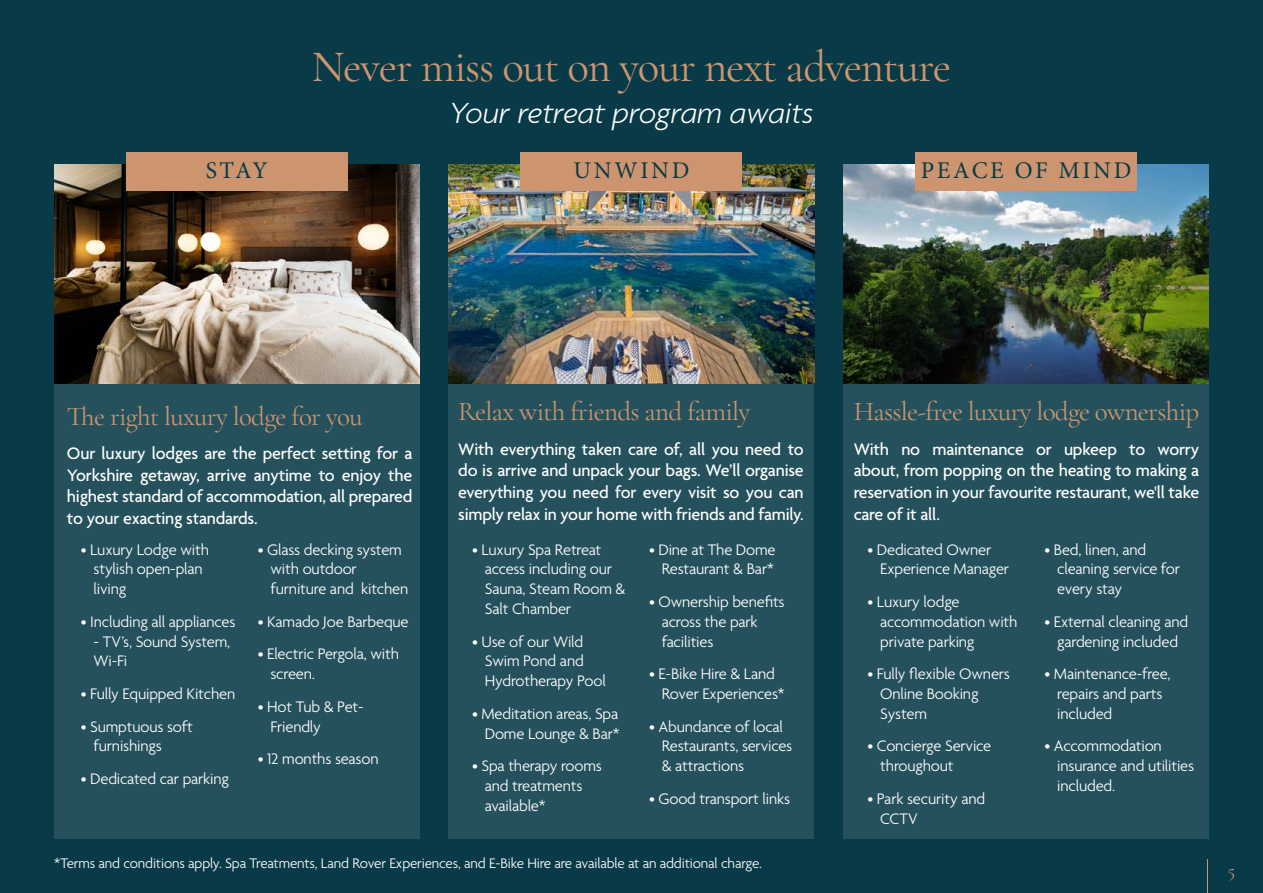
<style>
.page{position:relative;width:1263px;height:893px;background:#083a47}
.page>*{position:absolute;margin:0;border:0;box-sizing:border-box;transform-origin:0 0}
.t1{font:45px "Cormorant Garamond";letter-spacing:-.025em;color:#cc9570}
.t2{font:italic 300 31.5px "Agenda";color:#fff}
.t3{font:27px "Cormorant Garamond";letter-spacing:-.025em;color:#cc9570}
.t4{font:24px "Minion Pro";letter-spacing:.11em;color:#083a47}
.t5{font:500 18px/21.6px "Agenda";letter-spacing:-.01em;color:#fff;text-align:justify}
.t6{font:18px "Cormorant Garamond";color:#cc9570}
.t7{font:300 16.5px/19.8px "Agenda";letter-spacing:-.01em;color:#fff}
.t8{font:300 15px "Agenda";letter-spacing:-.01em;color:#fff}
</style>
<div class="page">
<div style="left:843px;top:383px;width:366px;height:456px;background:#25515c"></div>
<div style="left:449px;top:383px;width:365px;height:456px;background:#25515c"></div>
<div style="left:54px;top:383px;width:366px;height:456px;background:#25515c"></div>
<img style="left:54px;top:165px;width:366px;height:218px">
<img style="left:449px;top:165px;width:365px;height:218px">
<img style="left:843px;top:165px;width:366px;height:218px">
<div style="left:521px;top:152px;width:221px;height:38px;background:#cc9570"></div>
<div style="left:126px;top:152px;width:221px;height:38px;background:#cc9570"></div>
<div style="left:915px;top:152px;width:222px;height:38px;background:#cc9570"></div>
<hr style="left:1207px;top:859px;width:1px;height:34px;background:#cc9570">
<h1 class="t1" style="left:312px;top:39px;width:641px">Never miss out on your next adventure</h1>
<h2 class="t2" style="left:449px;top:94px;width:366px">Your retreat program awaits</h2>
<h3 class="t4" style="left:206px;top:154px;width:64px">STAY</h3>
<h3 class="t4" style="left:574px;top:154px;width:117px">UNWIND</h3>
<h3 class="t4" style="left:921px;top:154px;width:212px">PEACE OF MIND</h3>
<h3 class="t3" style="left:67px;top:400px;width:297px">The right luxury lodge for you</h3>
<p class="t5" style="left:67px;top:443px;width:347px">Our luxury lodges are the perfect setting for a Yorkshire getaway, arrive anytime to enjoy the highest standard of accommodation, all prepared to your exacting standards.</p>
<p class="t7" style="left:94px;top:540px;width:117px;text-indent:-13px">• Luxury Lodge with stylish open-plan living</p>
<p class="t7" style="left:81px;top:613px;width:156px">• Including all appliances</p>
<p class="t7" style="left:94px;top:632px;width:138px">- TV’s, Sound System,<br>Wi-Fi</p>
<p class="t7" style="left:81px;top:685px;width:156px">• Fully Equipped Kitchen</p>
<p class="t7" style="left:94px;top:717px;width:101px;text-indent:-13px">• Sumptuous soft furnishings</p>
<p class="t7" style="left:81px;top:770px;width:150px">• Dedicated car parking</p>
<p class="t7" style="left:270px;top:540px;width:139px;text-indent:-13px">• Glass decking system with outdoor furniture and kitchen</p>
<p class="t7" style="left:258px;top:613px;width:152px">• Kamado Joe Barbeque</p>
<p class="t7" style="left:270px;top:645px;width:130px;text-indent:-13px">• Electric Pergola, with screen.</p>
<p class="t7" style="left:270px;top:698px;width:95px;text-indent:-13px">• Hot Tub &amp; Pet-<br>Friendly</p>
<p class="t7" style="left:258px;top:750px;width:122px">• 12 months season</p>
<h3 class="t3" style="left:458px;top:395px;width:293px">Relax with friends and family</h3>
<p class="t5" style="left:458px;top:439px;width:347px">With everything taken care of, all you need to do is arrive and unpack your bags. We’ll organise everything you need for every visit so you can simply relax in your home with friends and family.</p>
<p class="t7" style="left:485px;top:540px;width:142px;text-indent:-13px">• Luxury Spa Retreat access including our<br>Sauna, Steam Room &amp;<br>Salt Chamber</p>
<p class="t7" style="left:485px;top:632px;width:123px;text-indent:-13px">• Use of our Wild<br>Swim Pond and<br>Hydrotherapy Pool</p>
<p class="t7" style="left:472px;top:705px;width:149px;text-align:right">• Meditation areas, Spa<br>Dome Lounge &amp; Bar*</p>
<p class="t7" style="left:485px;top:757px;width:119px;text-indent:-13px">• Spa therapy rooms and treatments available*</p>
<p class="t7" style="left:649px;top:540px;width:128px;text-align:right">• Dine at The Dome<br>Restaurant &amp; Bar*</p>
<p class="t7" style="left:662px;top:593px;width:124px;text-indent:-13px">• Ownership benefits across the park facilities</p>
<p class="t7" style="left:662px;top:665px;width:124px;text-indent:-13px">• E-Bike Hire &amp; Land<br>Rover Experiences*</p>
<p class="t7" style="left:662px;top:717px;width:132px;text-indent:-13px">• Abundance of local<br>Restaurants, services &amp; attractions</p>
<p class="t7" style="left:649px;top:789px;width:143px">• Good transport links</p>
<p class="t8" style="left:54px;top:855px;width:709px">*Terms and conditions apply. Spa Treatments, Land Rover Experiences, and E-Bike Hire are available at an additional charge.</p>
<h3 class="t3" style="left:854px;top:395px;width:347px">Hassle-free luxury lodge ownership</h3>
<p class="t5" style="left:854px;top:439px;width:347px">With no maintenance or upkeep to worry about, from popping on the heating to making a reservation in your favourite restaurant, we'll take care of it all.</p>
<p class="t7" style="left:880px;top:540px;width:130px;text-indent:-13px">• Dedicated Owner<br>Experience Manager</p>
<p class="t7" style="left:880px;top:593px;width:139px;text-indent:-13px">• Luxury lodge accommodation with private parking</p>
<p class="t7" style="left:880px;top:665px;width:131px;text-indent:-13px">• Fully flexible Owners<br>Online Booking<br>System</p>
<p class="t7" style="left:880px;top:737px;width:112px;text-indent:-13px">• Concierge Service throughout</p>
<p class="t7" style="left:880px;top:789px;width:106px;text-indent:-13px">• Park security and<br>CCTV</p>
<p class="t7" style="left:1057px;top:540px;width:124px;text-indent:-13px">• Bed, linen, and cleaning service for every stay</p>
<p class="t7" style="left:1044px;top:613px;width:145px;text-align:center">• External cleaning and gardening included</p>
<p class="t7" style="left:1057px;top:665px;width:115px;text-indent:-13px">• Maintenance-free, repairs and parts included</p>
<p class="t7" style="left:1057px;top:737px;width:138px;text-indent:-13px">• Accommodation insurance and utilities included.</p>
<p class="t6" style="left:1228px;top:859px;width:9px">5</p>
</div>
